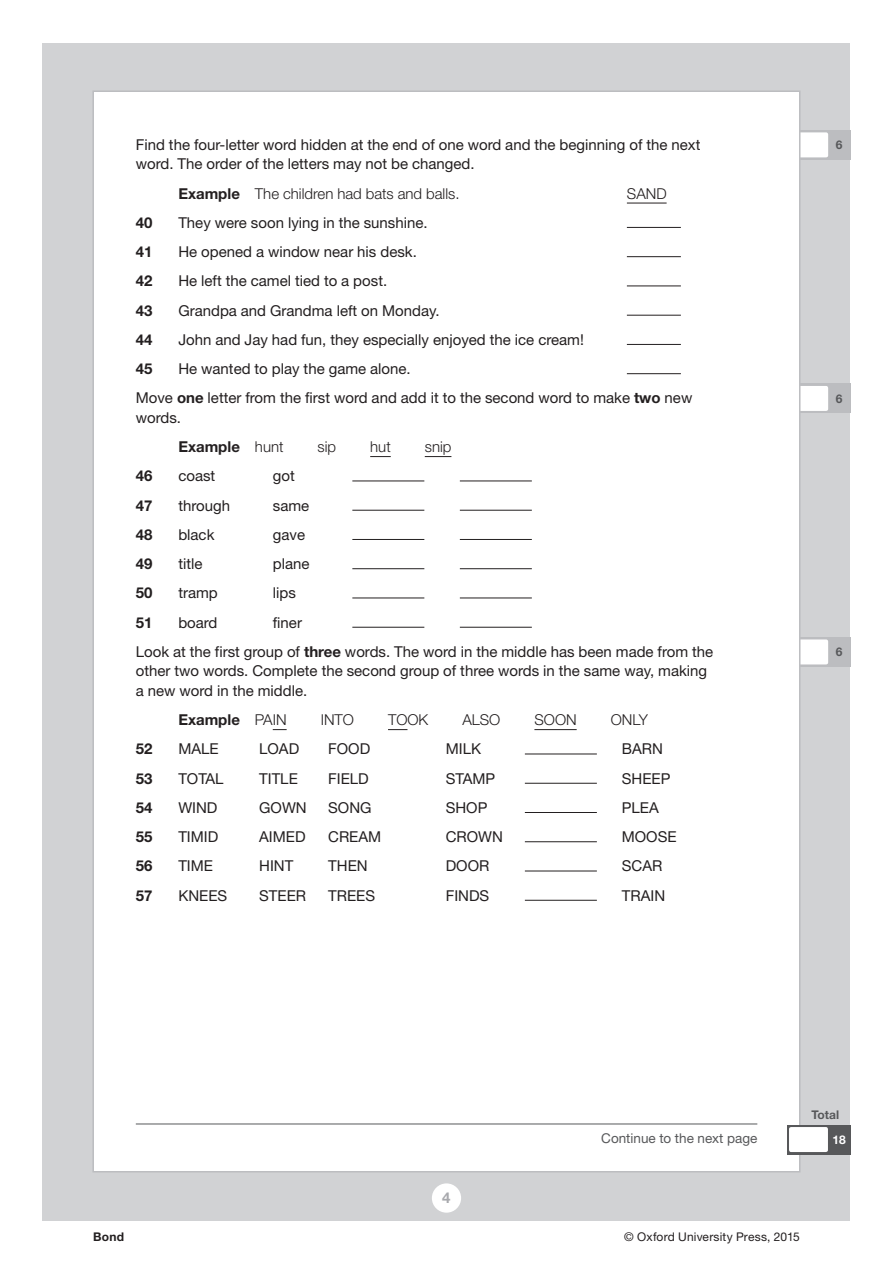
<style>
.page{position:relative;width:893px;height:1263px;background:#fff}
.page>*{position:absolute;margin:0;border:0;box-sizing:border-box;transform-origin:0 0}
.t1{font:15px/19.5px "Helvetica Neue LT Std";color:#231f20}
.t2{font:300 15px "Helvetica Neue LT Std";color:#231f20}
.t3{font:700 15px/29.2px "Helvetica Neue LT Std";color:#231f20}
.t4{font:700 15px "Helvetica Neue LT Std";color:#a8a9ad}
.t5{font:13.5px "Helvetica Neue LT Std";color:#57585a}
.t6{font:12px "Helvetica Neue LT Std";letter-spacing:.015em;color:#231f20}
.t7{font:700 12px "Helvetica Neue LT Std";color:#57585a}
.t8{font:700 12px "Helvetica Neue LT Std";color:#231f20}
.t9{font:700 12px "Helvetica Neue LT Std";color:#fff}
.s1{font-weight:700}
.s2{font-weight:400}
.s3{font-weight:300}
</style>
<div class="page">
<div style="left:43px;top:43px;width:807px;height:1177px;background:#d1d2d4"></div>
<div style="left:785px;top:130px;width:65px;height:30px;background:#bcbdc0"></div>
<svg style="left:800px;top:132px;width:28px;height:25px"></svg>
<div style="left:785px;top:384px;width:65px;height:29px;background:#bcbdc0"></div>
<svg style="left:800px;top:386px;width:28px;height:25px"></svg>
<div style="left:785px;top:637px;width:65px;height:30px;background:#bcbdc0"></div>
<svg style="left:800px;top:639px;width:28px;height:25px"></svg>
<div style="left:92px;top:90px;width:708px;height:1082px;background:#fff;border:2px solid #bcbdc0"></div>
<div style="left:432px;top:1183px;width:29px;height:30px;background:#fff;border-radius:50%"></div>
<hr style="left:627px;top:203px;width:40px;height:1px;background:#231f20">
<svg style="left:370px;top:456px;width:21px;height:1px"></svg>
<svg style="left:425px;top:456px;width:26px;height:1px"></svg>
<svg style="left:273px;top:729px;width:14px;height:1px"></svg>
<svg style="left:388px;top:729px;width:19px;height:1px"></svg>
<hr style="left:534px;top:729px;width:43px;height:1px;background:#231f20">
<hr style="left:627px;top:227px;width:54px;height:1px;background:#231f20">
<hr style="left:627px;top:256px;width:54px;height:1px;background:#231f20">
<hr style="left:627px;top:286px;width:54px;height:1px;background:#231f20">
<hr style="left:627px;top:315px;width:54px;height:1px;background:#231f20">
<hr style="left:627px;top:344px;width:54px;height:1px;background:#231f20">
<hr style="left:627px;top:373px;width:54px;height:1px;background:#231f20">
<hr style="left:352px;top:481px;width:72px;height:1px;background:#231f20">
<hr style="left:460px;top:481px;width:72px;height:1px;background:#231f20">
<hr style="left:352px;top:510px;width:72px;height:1px;background:#231f20">
<hr style="left:460px;top:510px;width:72px;height:1px;background:#231f20">
<hr style="left:352px;top:539px;width:72px;height:1px;background:#231f20">
<hr style="left:460px;top:539px;width:72px;height:1px;background:#231f20">
<hr style="left:352px;top:568px;width:72px;height:1px;background:#231f20">
<hr style="left:460px;top:568px;width:72px;height:1px;background:#231f20">
<hr style="left:352px;top:598px;width:72px;height:1px;background:#231f20">
<hr style="left:460px;top:598px;width:72px;height:1px;background:#231f20">
<hr style="left:352px;top:627px;width:72px;height:1px;background:#231f20">
<hr style="left:460px;top:627px;width:72px;height:1px;background:#231f20">
<hr style="left:525px;top:754px;width:72px;height:1px;background:#231f20">
<hr style="left:525px;top:783px;width:72px;height:1px;background:#231f20">
<hr style="left:525px;top:812px;width:72px;height:1px;background:#231f20">
<hr style="left:525px;top:841px;width:72px;height:1px;background:#231f20">
<hr style="left:525px;top:871px;width:72px;height:1px;background:#231f20">
<hr style="left:525px;top:900px;width:72px;height:1px;background:#231f20">
<hr style="left:136px;top:1124px;width:621px;height:1px;background:#57585a">
<div style="left:787px;top:1125px;width:63px;height:29px;background:#57585a"></div>
<div style="left:789px;top:1127px;width:39px;height:25px;background:#fff;border-radius:2px"></div>
<p class="t1" style="left:136px;top:134px;width:566px">Find the four-letter word hidden at the end of one word and the beginning of the next word. The order of the letters may not be changed.</p>
<p class="t2" style="left:178px;top:184px;width:283px"><span class="s1">Example</span> The children had bats and balls.</p>
<p class="t2" style="left:627px;top:184px;width:41px">SAND</p>
<p class="t3" style="left:136px;top:207px;width:18px">40</p>
<p class="t1" style="left:178px;top:212px;width:251px">They were soon lying in the sunshine.</p>
<p class="t3" style="left:136px;top:237px;width:18px">41</p>
<p class="t1" style="left:178px;top:242px;width:240px">He opened a window near his desk.</p>
<p class="t3" style="left:136px;top:266px;width:18px">42</p>
<p class="t1" style="left:178px;top:271px;width:210px">He left the camel tied to a post.</p>
<p class="t3" style="left:136px;top:295px;width:18px">43</p>
<p class="t1" style="left:178px;top:300px;width:263px">Grandpa and Grandma left on Monday.</p>
<p class="t3" style="left:136px;top:324px;width:18px">44</p>
<p class="t1" style="left:178px;top:329px;width:407px">John and Jay had fun, they especially enjoyed the ice cream!</p>
<p class="t3" style="left:136px;top:354px;width:18px">45</p>
<p class="t1" style="left:136px;top:354px;width:558px;line-height:29.2px;text-indent:43px">He wanted to play the game alone.<br>Move <span class="s1">one</span> letter from the first word and add it to the second word to make <span class="s1">two</span> new</p>
<p class="t3" style="left:178px;top:402px;width:107px;text-indent:-43px"><span class="s2">words.<br></span>Example <span class="s3">hunt</span></p>
<p class="t2" style="left:318px;top:438px;width:20px">sip</p>
<p class="t2" style="left:370px;top:438px;width:22px">hut</p>
<p class="t2" style="left:425px;top:438px;width:28px">snip</p>
<p class="t3" style="left:136px;top:461px;width:18px">46</p>
<p class="t1" style="left:178px;top:466px;width:38px">coast</p>
<p class="t1" style="left:273px;top:466px;width:23px">got</p>
<p class="t3" style="left:136px;top:490px;width:18px">47</p>
<p class="t1" style="left:178px;top:495px;width:53px">through</p>
<p class="t1" style="left:273px;top:495px;width:38px">same</p>
<p class="t3" style="left:136px;top:519px;width:18px">48</p>
<p class="t1" style="left:178px;top:524px;width:38px">black</p>
<p class="t1" style="left:273px;top:524px;width:34px">gave</p>
<p class="t3" style="left:136px;top:549px;width:18px">49</p>
<p class="t1" style="left:178px;top:554px;width:26px">title</p>
<p class="t1" style="left:273px;top:554px;width:38px">plane</p>
<p class="t3" style="left:136px;top:578px;width:18px">50</p>
<p class="t1" style="left:178px;top:583px;width:41px">tramp</p>
<p class="t1" style="left:273px;top:583px;width:25px">lips</p>
<p class="t3" style="left:136px;top:607px;width:18px">51</p>
<p class="t1" style="left:178px;top:612px;width:41px">board</p>
<p class="t1" style="left:136px;top:607px;width:579px;line-height:29.2px;text-indent:137px">finer<br>Look at the first group of <span class="s1">three</span> words. The word in the middle has been made from the</p>
<p class="t1" style="left:136px;top:661px;width:573px">other two words. Complete the second group of three words in the same way, making a new word in the middle.</p>
<p class="t3" style="left:178px;top:705px;width:110px">Example <span class="s3">PAIN</span></p>
<p class="t2" style="left:321px;top:711px;width:35px">INTO</p>
<p class="t2" style="left:388px;top:711px;width:42px">TOOK</p>
<p class="t2" style="left:462px;top:711px;width:40px">ALSO</p>
<p class="t2" style="left:534px;top:711px;width:44px">SOON</p>
<p class="t2" style="left:611px;top:711px;width:39px">ONLY</p>
<p class="t3" style="left:136px;top:734px;width:18px">52</p>
<p class="t1" style="left:178px;top:739px;width:42px">MALE</p>
<p class="t1" style="left:259px;top:739px;width:42px">LOAD</p>
<p class="t1" style="left:328px;top:739px;width:43px">FOOD</p>
<p class="t1" style="left:446px;top:739px;width:37px">MILK</p>
<p class="t1" style="left:622px;top:739px;width:43px">BARN</p>
<p class="t3" style="left:136px;top:763px;width:18px">53</p>
<p class="t1" style="left:178px;top:768px;width:47px">TOTAL</p>
<p class="t1" style="left:259px;top:768px;width:40px">TITLE</p>
<p class="t1" style="left:328px;top:768px;width:42px">FIELD</p>
<p class="t1" style="left:446px;top:768px;width:51px">STAMP</p>
<p class="t1" style="left:622px;top:768px;width:50px">SHEEP</p>
<p class="t3" style="left:136px;top:792px;width:18px">54</p>
<p class="t1" style="left:178px;top:797px;width:41px">WIND</p>
<p class="t1" style="left:259px;top:797px;width:49px">GOWN</p>
<p class="t1" style="left:328px;top:797px;width:45px">SONG</p>
<p class="t1" style="left:446px;top:797px;width:43px">SHOP</p>
<p class="t1" style="left:622px;top:797px;width:38px">PLEA</p>
<p class="t3" style="left:136px;top:822px;width:18px">55</p>
<p class="t1" style="left:178px;top:827px;width:42px">TIMID</p>
<p class="t1" style="left:259px;top:827px;width:48px">AIMED</p>
<p class="t1" style="left:328px;top:827px;width:55px">CREAM</p>
<p class="t1" style="left:446px;top:827px;width:59px">CROWN</p>
<p class="t1" style="left:622px;top:827px;width:56px">MOOSE</p>
<p class="t3" style="left:136px;top:851px;width:18px">56</p>
<p class="t1" style="left:178px;top:856px;width:36px">TIME</p>
<p class="t1" style="left:259px;top:856px;width:36px">HINT</p>
<p class="t1" style="left:328px;top:856px;width:41px">THEN</p>
<p class="t1" style="left:446px;top:856px;width:45px">DOOR</p>
<p class="t1" style="left:622px;top:856px;width:42px">SCAR</p>
<p class="t3" style="left:136px;top:880px;width:18px">57</p>
<p class="t1" style="left:178px;top:885px;width:50px">KNEES</p>
<p class="t1" style="left:259px;top:885px;width:48px">STEER</p>
<p class="t1" style="left:328px;top:885px;width:48px">TREES</p>
<p class="t1" style="left:446px;top:885px;width:45px">FINDS</p>
<p class="t1" style="left:622px;top:885px;width:45px">TRAIN</p>
<p class="t7" style="left:836px;top:137px;width:8px">6</p>
<p class="t7" style="left:836px;top:391px;width:8px">6</p>
<p class="t7" style="left:836px;top:644px;width:8px">6</p>
<p class="t7" style="left:812px;top:1108px;width:29px">Total</p>
<p class="t4" style="left:442px;top:1189px;width:10px">4</p>
<p class="t5" style="left:601px;top:1130px;width:158px">Continue to the next page</p>
<p class="t9" style="left:832px;top:1132px;width:15px">18</p>
<p class="t8" style="left:93px;top:1229px;width:33px">Bond</p>
<p class="t6" style="left:624px;top:1229px;width:177px">© Oxford University Press, 2015</p>
</div>
